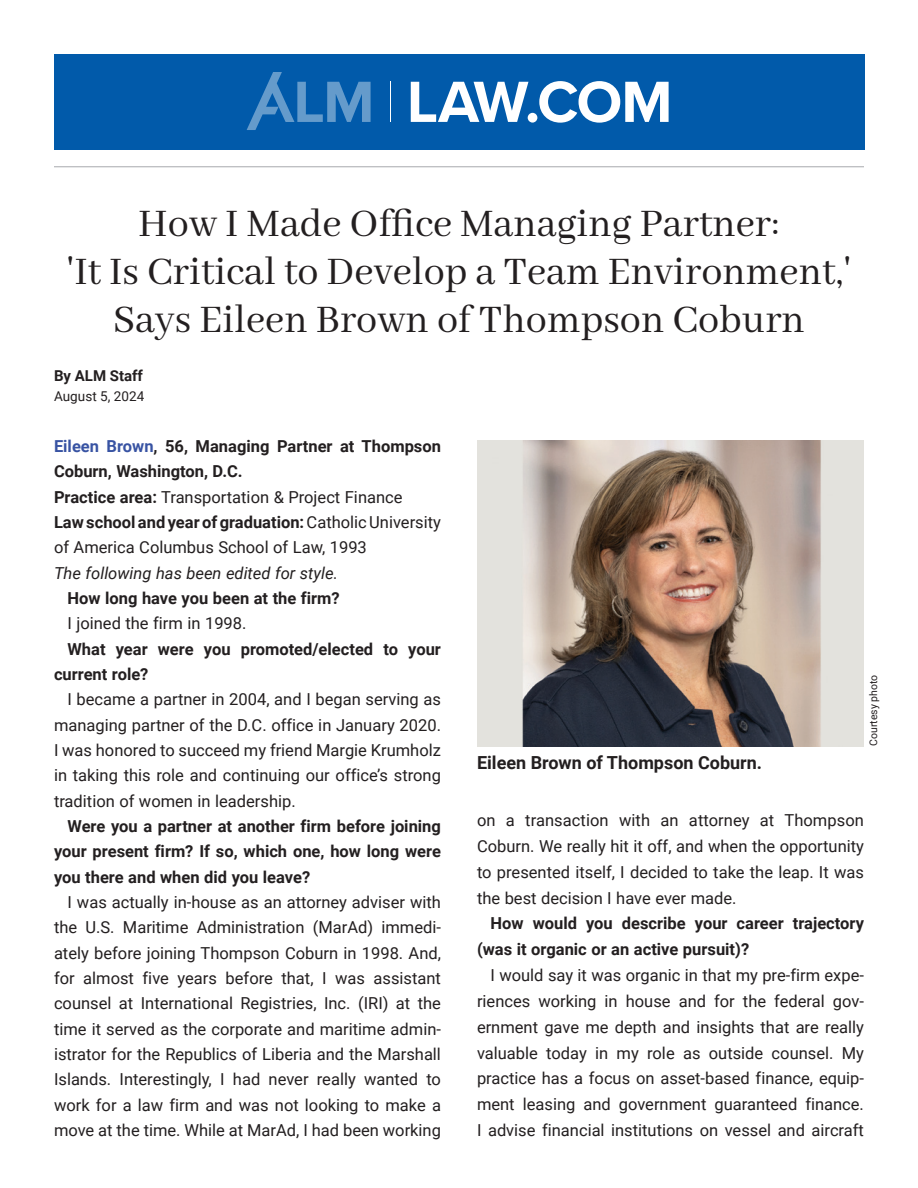
<style>
.page{position:relative;width:918px;height:1188px;background:#fff}
.page>*{position:absolute;margin:0;border:0;box-sizing:border-box;transform-origin:0 0}
.t1{font:43.5px/48px "Abhaya Libre";color:#231f20;text-align:center}
.t2{font:700 18px "Roboto";color:#231f20}
.t3{font:16.5px/25.3px "Roboto";color:#231f20;text-align:justify}
.t4{font:700 16.5px/25.3px "Roboto";color:#231f20}
.t5{font:italic 16.5px "Roboto";color:#231f20}
.t6{font:700 15px "Roboto";color:#231f20}
.t7{font:13.5px "Roboto";letter-spacing:.005em;color:#231f20}
.t8{font:10.5px "Roboto";color:#231f20}
.s1{color:#3853a3}
.s2{font-weight:400}
</style>
<div class="page">
<hr style="left:54px;top:167px;width:810px;height:1px;background:#a8a9ad">
<div style="left:54px;top:55px;width:810px;height:95px;background:#015aaa"></div>
<hr style="left:391px;top:82px;width:1px;height:40px;background:#fff">
<svg style="left:247px;top:73px;width:124px;height:57px"></svg>
<svg style="left:411px;top:82px;width:117px;height:40px"></svg>
<div style="left:528px;top:113px;width:9px;height:10px;background:#fff;border-radius:50%"></div>
<svg style="left:539px;top:81px;width:130px;height:42px"></svg>
<img style="left:477px;top:441px;width:387px;height:305px">
<h1 class="t1" style="left:67px;top:201px;width:786px">How I Made Office Managing Partner:<br>'It Is Critical to Develop a Team Environment,'<br>Says Eileen Brown of Thompson Coburn</h1>
<p class="t6" style="left:54px;top:365px;width:91px">By ALM Staff</p>
<p class="t7" style="left:54px;top:387px;width:92px">August 5, 2024</p>
<p class="t4" style="left:54px;top:433px;width:389px"><span class="s1">Eileen Brown</span>, 56, Managing Partner at Thompson Coburn, Washington, D.C.<br>Practice area: <span class="s2">Transportation &amp; Project Finance<br></span>Law school and year of graduation: <span class="s2">Catholic University of America Columbus School of Law, 1993</span></p>
<p class="t5" style="left:54px;top:561px;width:285px">The following has been edited for style.</p>
<p class="t4" style="left:67px;top:585px;width:274px">How long have you been at the firm?</p>
<p class="t3" style="left:67px;top:610px;width:180px">I joined the firm in 1998.</p>
<p class="t4" style="left:54px;top:635px;width:388px;text-indent:13px">What year were you promoted/elected to your current role?</p>
<p class="t3" style="left:54px;top:686px;width:389px;text-indent:13px">I became a partner in 2004, and I began serving as managing partner of the D.C. office in January 2020.<br>I was honored to succeed my friend Margie Krumholz in taking this role and continuing our office’s strong tradition of women in leadership.</p>
<p class="t4" style="left:54px;top:813px;width:388px;text-align:justify;text-indent:13px">Were you a partner at another firm before joining your present firm? If so, which one, how long were you there and when did you leave?</p>
<p class="t3" style="left:54px;top:889px;width:389px;text-indent:13px">I was actually in-house as an attorney adviser with the U.S. Maritime Administration (MarAd) immedi&shy;ately before joining Thompson Coburn in 1998. And, for almost five years before that, I was assistant counsel at International Registries, Inc. (IRI) at the time it served as the corporate and maritime admin&shy;istrator for the Republics of Liberia and the Marshall Islands. Interestingly, I had never really wanted to work for a law firm and was not looking to make a move at the time. While at MarAd, I had been working</p>
<p class="t2" style="left:477px;top:750px;width:287px">Eileen Brown of Thompson Coburn.</p>
<p class="t8" style="left:866px;top:746px;width:73px;rotate:-90deg">Courtesy photo</p>
<p class="t3" style="left:477px;top:807px;width:389px;line-height:25.8px">on a transaction with an attorney at Thompson Coburn. We really hit it off, and when the opportunity to presented itself, I decided to take the leap. It was the best decision I have ever made.</p>
<p class="t4" style="left:477px;top:910px;width:388px;line-height:25.8px;text-indent:13px">How would you describe your career trajectory (was it organic or an active pursuit)?</p>
<p class="t3" style="left:477px;top:962px;width:389px;line-height:25.8px;text-indent:13px">I would say it was organic in that my pre-firm expe&shy;riences working in house and for the federal gov&shy;ernment gave me depth and insights that are really valuable today in my role as outside counsel. My practice has a focus on asset-based finance, equip&shy;ment leasing and government guaranteed finance.<br>I advise financial institutions on vessel and aircraft</p>
</div>
